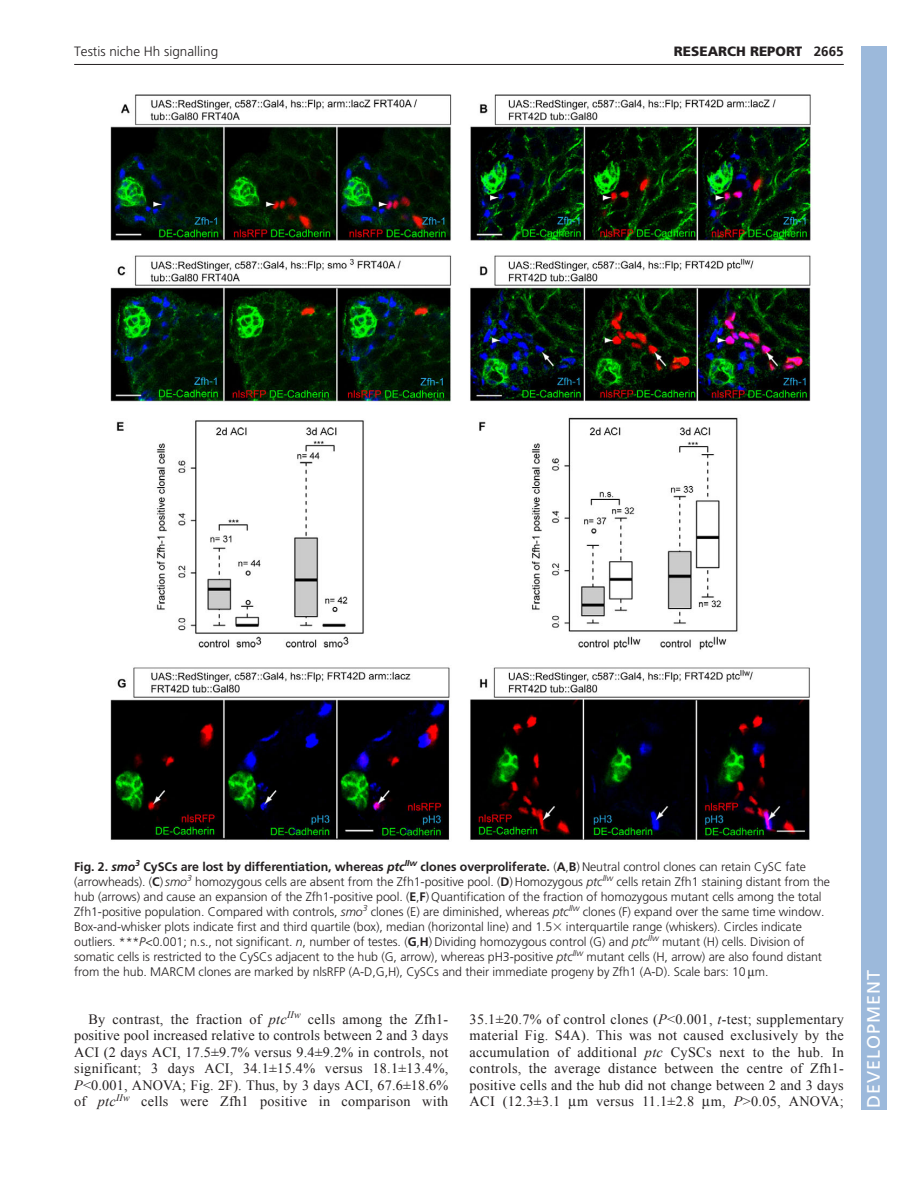
<style>
.page{position:relative;width:918px;height:1188px;background:#fff}
.page>*{position:absolute;margin:0;border:0;box-sizing:border-box;transform-origin:0 0}
.t1{font:18px "Frutiger LT Std";letter-spacing:.055em;color:#fff}
.t2{font:14.25px/16.5px "Times New Roman";letter-spacing:.02em;color:#231f20;text-align:justify}
.t3{font:300 13.5px "Frutiger LT Std";color:#231f20}
.t4{font:900 13.5px "Frutiger LT Std";color:#231f20}
.t5{font:300 12.3px/15px "Frutiger LT Std";letter-spacing:-.005em;color:#231f20}
.s1{font-weight:700}
.s2{font-weight:700;font-style:italic}
.s3{font-style:italic}
.s4{font-family:"Mathematical Pi One";font-weight:400}
</style>
<div class="page">
<hr style="left:74px;top:64px;width:770px;height:1px;background:#231f20">
<img style="left:110px;top:94px;width:701px;height:746px">
<div style="left:861px;top:46px;width:25px;height:1064px;background:#9cb9db"></div>
<p class="t3" style="left:74px;top:46px;width:145px">Testis niche Hh signalling</p>
<p class="t4" style="left:674px;top:45px;width:171px">RESEARCH REPORT <span class="s1">2665</span></p>
<p class="t5" style="left:74px;top:860px;width:757px"><span class="s1">Fig. 2.</span> <span class="s2">smo</span><sup>3</sup> <span class="s1">CySCs are lost by differentiation, whereas</span> <span class="s2">ptc</span><sup>IIw</sup> <span class="s1">clones overproliferate.</span> (<span class="s1">A</span>,<span class="s1">B</span>) Neutral control clones can retain CySC fate (arrowheads). (<span class="s1">C</span>) <span class="s3">smo</span><sup>3</sup> homozygous cells are absent from the Zfh1-positive pool. (<span class="s1">D</span>) Homozygous <span class="s3">ptc</span><sup>IIw</sup> cells retain Zfh1 staining distant from the hub (arrows) and cause an expansion of the Zfh1-positive pool. (<span class="s1">E</span>,<span class="s1">F</span>) Quantification of the fraction of homozygous mutant cells among the total Zfh1-positive population. Compared with controls, <span class="s3">smo</span><sup>3</sup> clones (E) are diminished, whereas <span class="s3">ptc</span><sup>IIw</sup> clones (F) expand over the same time window.<br>Box-and-whisker plots indicate first and third quartile (box), median (horizontal line) and 1.5<span class="s4">-</span> interquartile range (whiskers). Circles indicate outliers. ***<span class="s3">P</span>&lt;0.001; n.s., not significant. <span class="s3">n</span>, number of testes. (<span class="s1">G</span>,<span class="s1">H</span>) Dividing homozygous control (G) and <span class="s3">ptc</span><sup>IIw</sup> mutant (H) cells. Division of somatic cells is restricted to the CySCs adjacent to the hub (G, arrow), whereas pH3-positive <span class="s3">ptc</span><sup>IIw</sup> mutant cells (H, arrow) are also found distant from the hub. MARCM clones are marked by nlsRFP (A-D,G,H), CySCs and their immediate progeny by Zfh1 (A-D). Scale bars: 10 m.</p>
<p class="t2" style="left:74px;top:1011px;width:376px;text-indent:14px">By contrast, the fraction of <span class="s3">ptc</span><sup>IIw</sup> cells among the Zfh1- positive pool increased relative to controls between 2 and 3 days ACI (2 days ACI, 17.5±9.7% versus 9.4±9.2% in controls, not significant; 3 days ACI, 34.1±15.4% versus 18.1±13.4%, <span class="s3">P</span>&lt;0.001, ANOVA; Fig. 2F). Thus, by 3 days ACI, 67.6±18.6% of <span class="s3">ptc</span><sup>IIw</sup> cells were Zfh1 positive in comparison with</p>
<p class="t2" style="left:470px;top:1011px;width:376px">35.1±20.7% of control clones (<span class="s3">P</span>&lt;0.001, <span class="s3">t</span>-test; supplementary material Fig. S4A). This was not caused exclusively by the accumulation of additional <span class="s3">ptc</span> CySCs next to the hub. In controls, the average distance between the centre of Zfh1- positive cells and the hub did not change between 2 and 3 days ACI (12.3±3.1 m versus 11.1±2.8 m, <span class="s3">P</span>&gt;0.05, ANOVA;</p>
<h1 class="t1" style="left:863px;top:1108px;width:140px;rotate:-90deg">DEVELOPMENT</h1>
</div>
